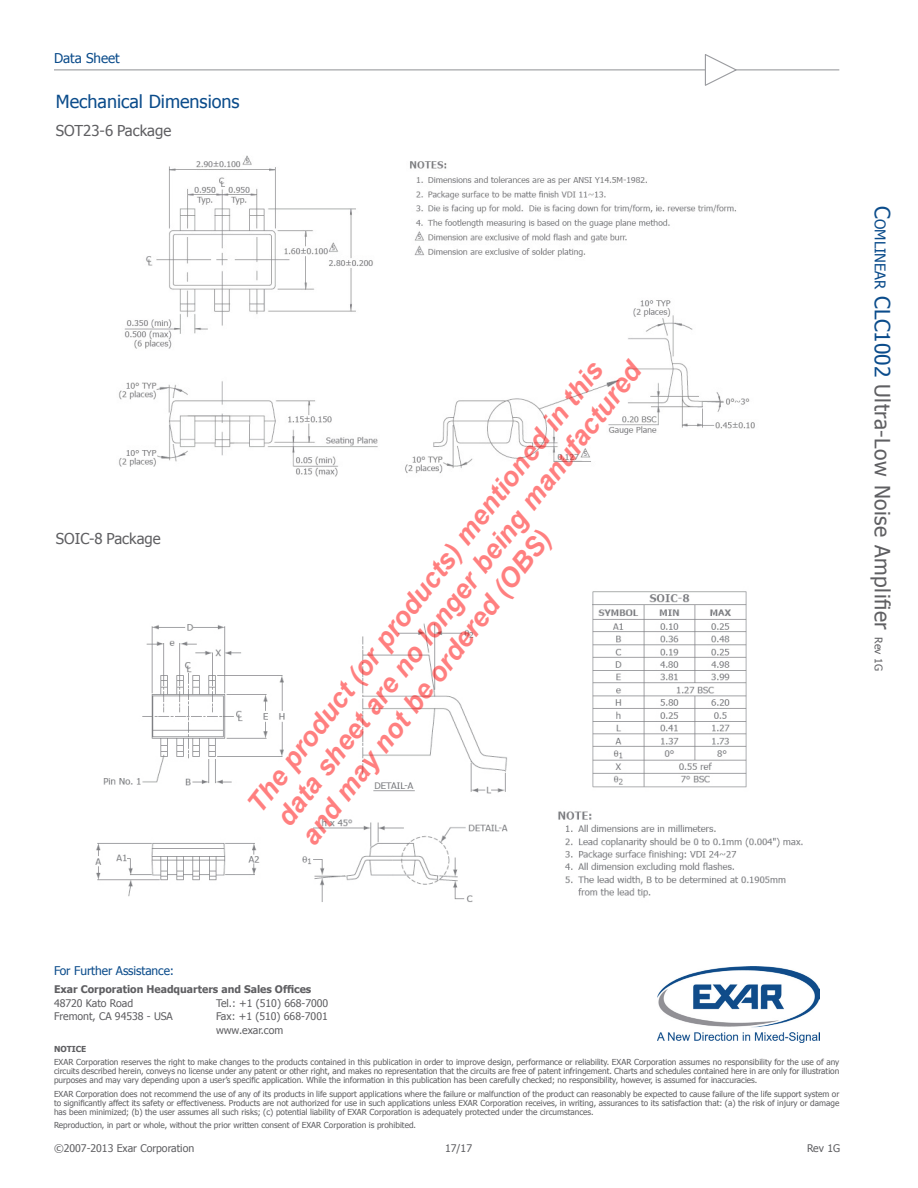
<style>
.page{position:relative;width:918px;height:1188px;background:#fff}
.page>*{position:absolute;margin:0;border:0;box-sizing:border-box;transform-origin:0 0}
.t1{font:italic 700 27px/31.2px "Arial";color:rgb(255 0 0/.5)}
.t2{font:21px "Tahoma";letter-spacing:.025em;color:#5f5f62}
.t3{font:18px "Tahoma";color:#0b4c8b}
.t4{font:15px "Tahoma";color:#5f5f62}
.t5{font:13.5px "Tahoma";color:#0b4c8b}
.t6{font:12px "Tahoma";letter-spacing:-.005em;color:#0b4c8b}
.t7{font:10.5px/13.5px "Tahoma";color:#5f5f62}
.t8{font:700 10.5px "Tahoma";color:#5f5f62}
.t9{font:8.25px/9px "Tahoma";color:#5f5f62;text-align:justify}
.t10{font:700 8.25px "Tahoma";color:#5f5f62}
.s1{color:#0b4c8b}
.s2{font-size:14.7px;color:#0b4c8b}
.s3{font-size:10.5px}
</style>
<div class="page">
<hr style="left:54px;top:69px;width:785px;height:1px;background:#9b9ca0">
<svg style="left:704px;top:54px;width:34px;height:32px"></svg>
<img style="left:657px;top:966px;width:163px;height:77px">
<img style="left:119px;top:155px;width:636px;height:322px">
<img style="left:95px;top:591px;width:708px;height:311px">
<h3 class="t5" style="left:54px;top:49px;width:67px">Data Sheet</h3>
<h3 class="t3" style="left:56px;top:89px;width:185px">Mechanical Dimensions</h3>
<h3 class="t4" style="left:56px;top:121px;width:117px">SOT23-6 Package</h3>
<h3 class="t4" style="left:56px;top:529px;width:106px">SOIC-8 Package</h3>
<h1 class="t1" style="left:240px;top:799px;width:587px;rotate:-52deg">The product (or products) mentioned in this data sheet are no longer being manufactured and may not be ordered (OBS)</h1>
<h2 class="t2" style="left:897px;top:206px;width:467px;rotate:90deg"><span class="s1">C</span><span class="s2">omlinear</span> <span class="s1">CLC1002</span> Ultra-Low Noise Amplifier <span class="s3">Rev 1G</span></h2>
<h3 class="t6" style="left:54px;top:963px;width:122px">For Further Assistance:</h3>
<p class="t8" style="left:54px;top:982px;width:259px">Exar Corporation Headquarters and Sales Offices</p>
<p class="t7" style="left:54px;top:996px;width:81px">48720 Kato Road</p>
<p class="t7" style="left:216px;top:996px;width:114px">Tel.: +1 (510) 668-7000</p>
<p class="t7" style="left:54px;top:1009px;width:120px">Fremont, CA 94538 - USA</p>
<p class="t7" style="left:216px;top:1009px;width:113px">Fax: +1 (510) 668-7001 www.exar.com</p>
<p class="t10" style="left:54px;top:1043px;width:34px">NOTICE</p>
<p class="t9" style="left:54px;top:1057px;width:787px">EXAR Corporation reserves the right to make changes to the products contained in this publication in order to improve design, performance or reliability. EXAR Corporation assumes no responsibility for the use of any circuits described herein, conveys no license under any patent or other right, and makes no representation that the circuits are free of patent infringement. Charts and schedules contained here in are only for illustration purposes and may vary depending upon a user’s specific application. While the information in this publication has been carefully checked; no responsibility, however, is assumed for inaccuracies.</p>
<p class="t9" style="left:54px;top:1089px;width:787px">EXAR Corporation does not recommend the use of any of its products in life support applications where the failure or malfunction of the product can reasonably be expected to cause failure of the life support system or to significantly affect its safety or effectiveness. Products are not authorized for use in such applications unless EXAR Corporation receives, in writing, assurances to its satisfaction that: (a) the risk of injury or damage has been minimized; (b) the user assumes all such risks; (c) potential liability of EXAR Corporation is adequately protected under the circumstances.</p>
<p class="t9" style="left:54px;top:1120px;width:364px">Reproduction, in part or whole, without the prior written consent of EXAR Corporation is prohibited.</p>
<p class="t7" style="left:54px;top:1140px;width:142px">©2007-2013 Exar Corporation</p>
<p class="t7" style="left:445px;top:1140px;width:28px">17/17</p>
<p class="t7" style="left:807px;top:1140px;width:35px">Rev 1G</p>
</div>
